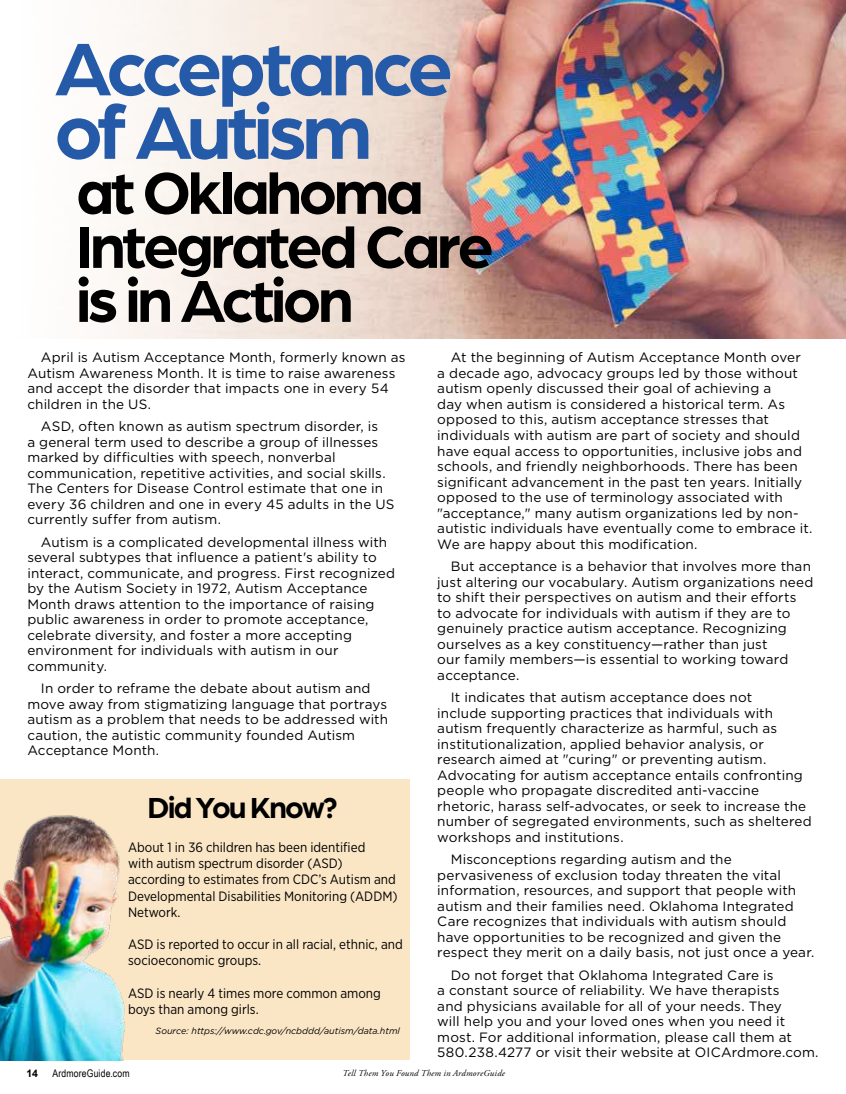
<style>
.page{position:relative;width:846px;height:1094px;background:#fff}
.page>*{position:absolute;margin:0;border:0;box-sizing:border-box;transform-origin:0 0}
.t1{font:700 79.35px/63.4px "Arboria";letter-spacing:-.05em;color:#245aa8}
.t2{font:700 63px/54px "Arboria";letter-spacing:-.05em;color:#000}
.t3{font:700 30.9px "Arboria";letter-spacing:-.05em;color:#000}
.t4{font:13.5px/15.6px "Gotham";letter-spacing:.01em;color:#000}
.t5{font:13.5px/16.2px "Gotham Narrow";color:#000}
.t6{font:10.5px "Arial Narrow";letter-spacing:.015em;color:#000}
.t7{font:700 10.5px "Arial";color:#000}
.t8{font:italic 9px "Gotham";color:#000}
.t9{font:italic 9px "Adobe Garamond Pro";letter-spacing:.02em;color:#000}
</style>
<div class="page">
<img style="left:103px;top:0;width:741px;height:339px">
<div style="left:0;top:778px;width:409px;height:281px;background:#fae6c5"></div>
<img style="left:0;top:815px;width:155px;height:245px">
<h1 class="t1" style="left:55px;top:32px;width:400px">Acceptance of Autism</h1>
<h2 class="t2" style="left:76px;top:162px;width:419px">at Oklahoma<br>Integrated Care is in Action</h2>
<p class="t4" style="left:27px;top:349px;width:379px;text-indent:14px">April is Autism Acceptance Month, formerly known as Autism Awareness Month. It is time to raise awareness and accept the disorder that impacts one in every 54 children in the US.</p>
<p class="t4" style="left:27px;top:418px;width:368px;text-indent:14px">ASD, often known as autism spectrum disorder, is<br>a general term used to describe a group of illnesses marked by difficulties with speech, nonverbal communication, repetitive activities, and social skills.<br>The Centers for Disease Control estimate that one in every 36 children and one in every 45 adults in the US currently suffer from autism.</p>
<p class="t4" style="left:27px;top:534px;width:369px;text-indent:14px">Autism is a complicated developmental illness with several subtypes that influence a patient's ability to interact, communicate, and progress. First recognized by the Autism Society in 1972, Autism Acceptance Month draws attention to the importance of raising public awareness in order to promote acceptance, celebrate diversity, and foster a more accepting environment for individuals with autism in our community.</p>
<p class="t4" style="left:27px;top:680px;width:362px;text-indent:14px">In order to reframe the debate about autism and move away from stigmatizing language that portrays autism as a problem that needs to be addressed with caution, the autistic community founded Autism Acceptance Month.</p>
<h3 class="t3" style="left:147px;top:786px;width:192px">Did You Know?</h3>
<p class="t5" style="left:128px;top:839px;width:271px">About 1 in 36 children has been identified<br>with autism spectrum disorder (ASD) according to estimates from CDC’s Autism and Developmental Disabilities Monitoring (ADDM)<br>Network.</p>
<p class="t5" style="left:128px;top:936px;width:276px">ASD is reported to occur in all racial, ethnic, and socioeconomic groups.</p>
<p class="t5" style="left:128px;top:984px;width:254px">ASD is nearly 4 times more common among boys than among girls.</p>
<p class="t8" style="left:155px;top:1025px;width:246px">Source: https://www.cdc.gov/ncbddd/autism/data.html</p>
<p class="t4" style="left:437px;top:349px;width:376px;text-indent:14px">At the beginning of Autism Acceptance Month over<br>a decade ago, advocacy groups led by those without autism openly discussed their goal of achieving a<br>day when autism is considered a historical term. As opposed to this, autism acceptance stresses that individuals with autism are part of society and should have equal access to opportunities, inclusive jobs and schools, and friendly neighborhoods. There has been significant advancement in the past ten years. Initially opposed to the use of terminology associated with "acceptance," many autism organizations led by non&shy;autistic individuals have eventually come to embrace it.<br>We are happy about this modification.</p>
<p class="t4" style="left:437px;top:558px;width:377px;text-indent:14px">But acceptance is a behavior that involves more than just altering our vocabulary. Autism organizations need to shift their perspectives on autism and their efforts to advocate for individuals with autism if they are to genuinely practice autism acceptance. Recognizing ourselves as a key constituency—rather than just<br>our family members—is essential to working toward acceptance.</p>
<p class="t4" style="left:437px;top:689px;width:375px;text-indent:14px">It indicates that autism acceptance does not<br>include supporting practices that individuals with autism frequently characterize as harmful, such as institutionalization, applied behavior analysis, or research aimed at "curing" or preventing autism.<br>Advocating for autism acceptance entails confronting people who propagate discredited anti-vaccine rhetoric, harass self-advocates, or seek to increase the number of segregated environments, such as sheltered workshops and institutions.</p>
<p class="t4" style="left:437px;top:851px;width:378px;text-indent:14px">Misconceptions regarding autism and the pervasiveness of exclusion today threaten the vital information, resources, and support that people with autism and their families need. Oklahoma Integrated Care recognizes that individuals with autism should have opportunities to be recognized and given the respect they merit on a daily basis, not just once a year.</p>
<p class="t4" style="left:437px;top:966px;width:382px;text-indent:14px">Do not forget that Oklahoma Integrated Care is<br>a constant source of reliability. We have therapists<br>and physicians available for all of your needs. They<br>will help you and your loved ones when you need it most. For additional information, please call them at 580.238.4277 or visit their website at OICArdmore.com.</p>
<p class="t7" style="left:27px;top:1066px;width:13px">14</p>
<p class="t6" style="left:52px;top:1067px;width:79px">ArdmoreGuide.com</p>
<p class="t9" style="left:342px;top:1067px;width:164px">Tell Them You Found Them in ArdmoreGuide</p>
</div>
